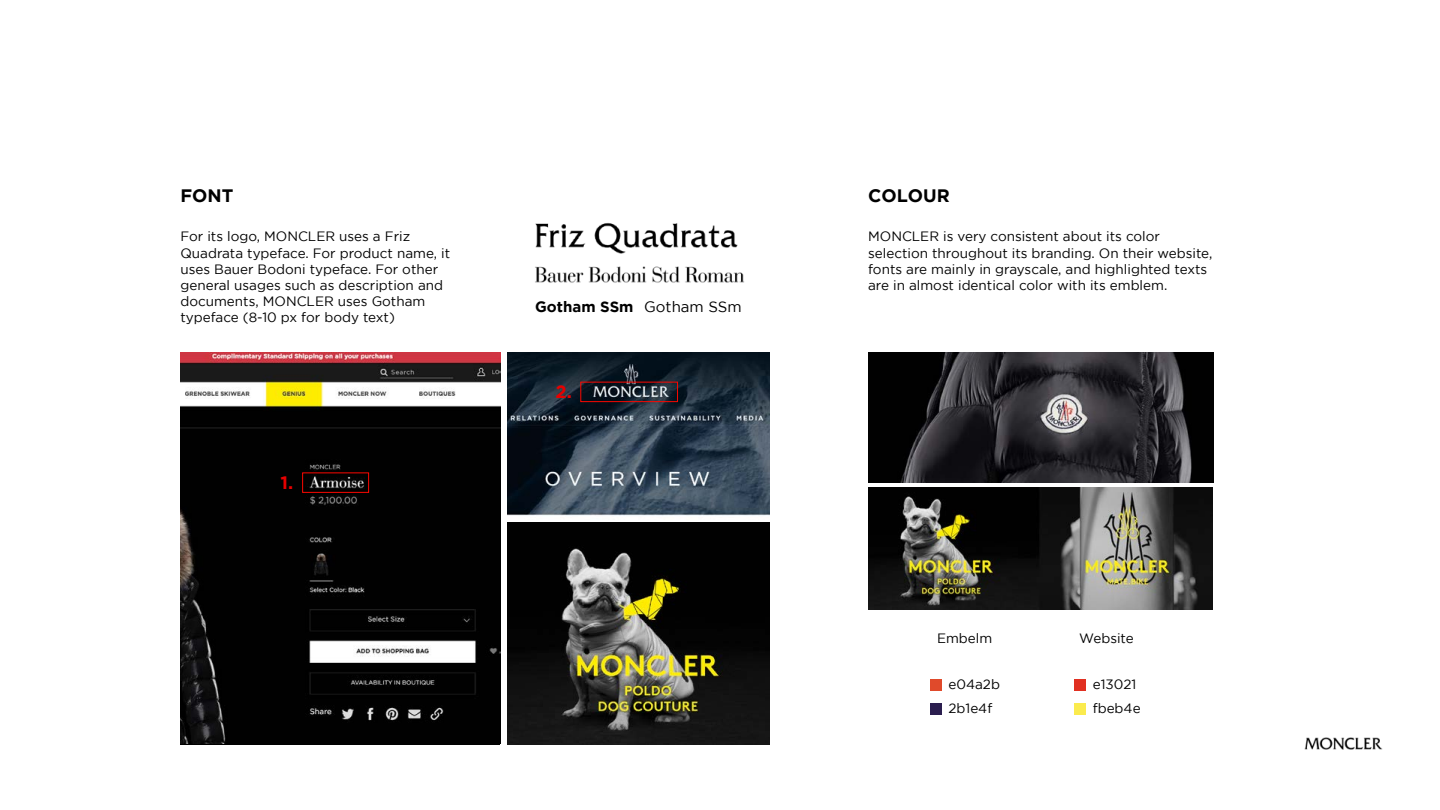
<style>
.page{position:relative;width:1440px;height:810px;background:#fff}
.page>*{position:absolute;margin:0;border:0;box-sizing:border-box;transform-origin:0 0}
.t1{font:700 18px "Gotham";color:#000}
.t2{font:700 18px "Gotham";color:#e80000}
.t3{font:700 15px "Gotham";color:#000}
.t4{font:13.5px/16.2px "Gotham";color:#000}
.s1{font-weight:400}
</style>
<div class="page">
<img style="left:1304px;top:737px;width:79px;height:13px">
<div style="left:930px;top:679px;width:11px;height:12px;background:#e04a2b"></div>
<div style="left:1074px;top:679px;width:12px;height:12px;background:#e13021"></div>
<div style="left:930px;top:703px;width:11px;height:12px;background:#2b1e4f"></div>
<div style="left:1074px;top:703px;width:12px;height:12px;background:#fbeb4e"></div>
<img style="left:180px;top:352px;width:320px;height:392px">
<img style="left:507px;top:352px;width:263px;height:164px">
<img style="left:535px;top:223px;width:203px;height:31px">
<img style="left:535px;top:266px;width:209px;height:17px">
<div style="left:302px;top:472px;width:67px;height:21px;border:1px solid #fc0700"></div>
<div style="left:580px;top:382px;width:98px;height:20px;border:1px solid #fc0700"></div>
<img style="left:868px;top:352px;width:345px;height:131px">
<img style="left:868px;top:488px;width:344px;height:121px">
<img style="left:507px;top:522px;width:263px;height:223px">
<h1 class="t1" style="left:180px;top:185px;width:54px">FONT</h1>
<h1 class="t1" style="left:868px;top:185px;width:83px">COLOUR</h1>
<p class="t4" style="left:180px;top:228px;width:271px">For its logo, MONCLER uses a Friz Quadrata typeface. For product name, it uses Bauer Bodoni typeface. For other general usages such as description and documents, MONCLER uses Gotham typeface (8-10 px for body text)</p>
<p class="t4" style="left:868px;top:228px;width:346px">MONCLER is very consistent about its color selection throughout its branding. On their website, fonts are mainly in grayscale, and highlighted texts are in almost identical color with its emblem.</p>
<p class="t3" style="left:535px;top:298px;width:208px">Gotham SSm <span class="s1">Gotham SSm</span></p>
<h1 class="t2" style="left:280px;top:472px;width:14px">1.</h1>
<h1 class="t2" style="left:556px;top:381px;width:18px">2.</h1>
<p class="t4" style="left:937px;top:630px;width:57px">Embelm</p>
<p class="t4" style="left:1079px;top:630px;width:56px">Website</p>
<p class="t4" style="left:948px;top:676px;width:53px">e04a2b</p>
<p class="t4" style="left:1093px;top:676px;width:45px">e13021</p>
<p class="t4" style="left:948px;top:700px;width:45px">2b1e4f</p>
<p class="t4" style="left:1093px;top:700px;width:49px">fbeb4e</p>
</div>
